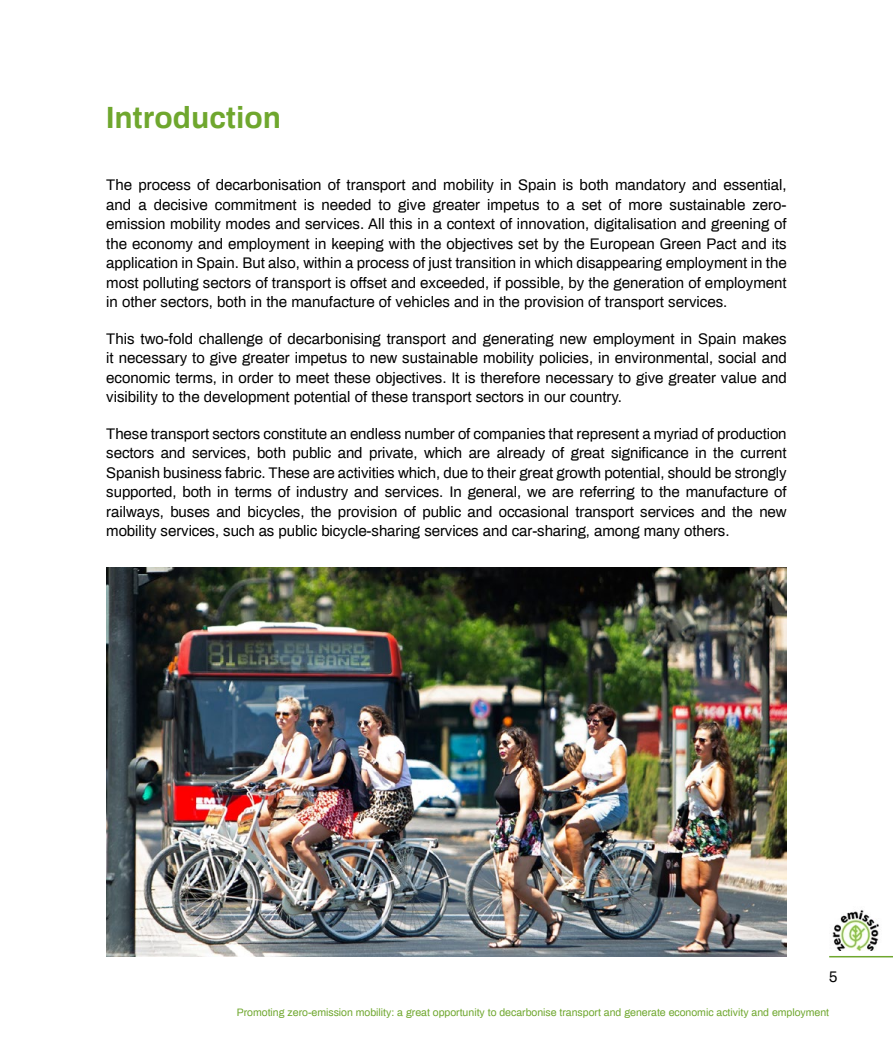
<style>
.page{position:relative;width:893px;height:1063px;background:#fff}
.page>*{position:absolute;margin:0;border:0;box-sizing:border-box;transform-origin:0 0}
.t1{font:700 30px "Archivo";color:#6fa72e}
.t2{font:15px/19.5px "Archivo";color:#000;text-align:justify}
.t3{font:10.5px "Archivo";color:#6fa72e}
</style>
<div class="page">
<img style="left:832px;top:910px;width:47px;height:41px">
<hr style="left:829px;top:956px;width:64px;height:1px;background:#6fa72e">
<img style="left:106px;top:567px;width:681px;height:390px">
<h1 class="t1" style="left:106px;top:97px;width:176px">Introduction</h1>
<p class="t2" style="left:106px;top:175px;width:682px">The process of decarbonisation of transport and mobility in Spain is both mandatory and essential, and a decisive commitment is needed to give greater impetus to a set of more sustainable zero&shy;emission mobility modes and services. All this in a context of innovation, digitalisation and greening of the economy and employment in keeping with the objectives set by the European Green Pact and its application in Spain. But also, within a process of just transition in which disappearing employment in the most polluting sectors of transport is offset and exceeded, if possible, by the generation of employment in other sectors, both in the manufacture of vehicles and in the provision of transport services.</p>
<p class="t2" style="left:106px;top:328px;width:682px">This two-fold challenge of decarbonising transport and generating new employment in Spain makes it necessary to give greater impetus to new sustainable mobility policies, in environmental, social and economic terms, in order to meet these objectives. It is therefore necessary to give greater value and visibility to the development potential of these transport sectors in our country.</p>
<p class="t2" style="left:106px;top:423px;width:682px">These transport sectors constitute an endless number of companies that represent a myriad of production sectors and services, both public and private, which are already of great significance in the current Spanish business fabric. These are activities which, due to their great growth potential, should be strongly supported, both in terms of industry and services. In general, we are referring to the manufacture of railways, buses and bicycles, the provision of public and occasional transport services and the new mobility services, such as public bicycle-sharing services and car-sharing, among many others.</p>
<p class="t2" style="left:829px;top:966px;width:10px">5</p>
<p class="t3" style="left:237px;top:1005px;width:594px">Promoting zero-emission mobility: a great opportunity to decarbonise transport and generate economic activity and employment</p>
</div>
